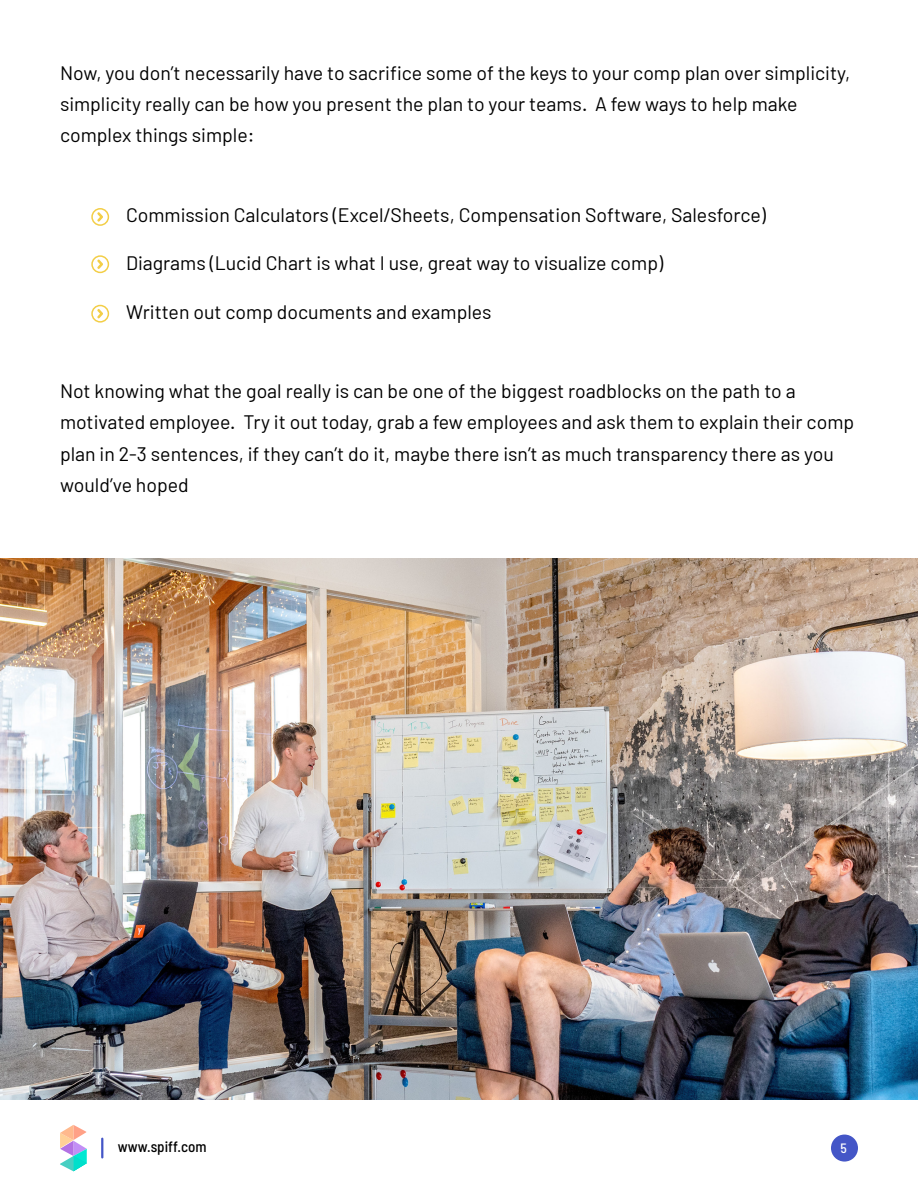
<style>
.page{position:relative;width:918px;height:1188px;background:#fff}
.page>*{position:absolute;margin:0;border:0;box-sizing:border-box;transform-origin:0 0}
.t1{font:19.5px/31.5px "Barlow";color:#000}
.t2{font:500 semi-condensed 15px "Barlow";color:#000}
.t3{font:500 semi-condensed 13.5px "Barlow";color:#fff}
</style>
<div class="page">
<svg style="left:60px;top:1125px;width:27px;height:46px"></svg>
<svg style="left:101px;top:1139px;width:2px;height:18px"></svg>
<div style="left:831px;top:1135px;width:27px;height:27px;background:#4456c7;border-radius:50%"></div>
<svg style="left:97px;top:212px;width:6px;height:10px"></svg>
<div style="left:91px;top:208px;width:18px;height:18px;border:2px solid #f3ce47;border-radius:50%"></div>
<svg style="left:97px;top:259px;width:6px;height:10px"></svg>
<div style="left:91px;top:255px;width:18px;height:18px;border:2px solid #f3ce47;border-radius:50%"></div>
<svg style="left:97px;top:309px;width:6px;height:10px"></svg>
<div style="left:91px;top:305px;width:18px;height:18px;border:2px solid #f3ce47;border-radius:50%"></div>
<img style="left:0;top:558px;width:918px;height:542px">
<p class="t1" style="left:60px;top:56px;width:792px">Now, you don’t necessarily have to sacrifice some of the keys to your comp plan over simplicity, simplicity really can be how you present the plan to your teams. A few ways to help make complex things simple:</p>
<p class="t1" style="left:126px;top:199px;width:641px">Commission Calculators (Excel/Sheets, Compensation Software, Salesforce)</p>
<p class="t1" style="left:126px;top:247px;width:539px">Diagrams (Lucid Chart is what I use, great way to visualize comp)</p>
<p class="t1" style="left:126px;top:296px;width:367px">Written out comp documents and examples</p>
<p class="t1" style="left:60px;top:374px;width:796px">Not knowing what the goal really is can be one of the biggest roadblocks on the path to a motivated employee. Try it out today, grab a few employees and ask them to explain their comp plan in 2-3 sentences, if they can’t do it, maybe there isn’t as much transparency there as you would’ve hoped</p>
<p class="t2" style="left:118px;top:1136px;width:90px">www.spiff.com</p>
<p class="t3" style="left:841px;top:1138px;width:8px">5</p>
</div>
